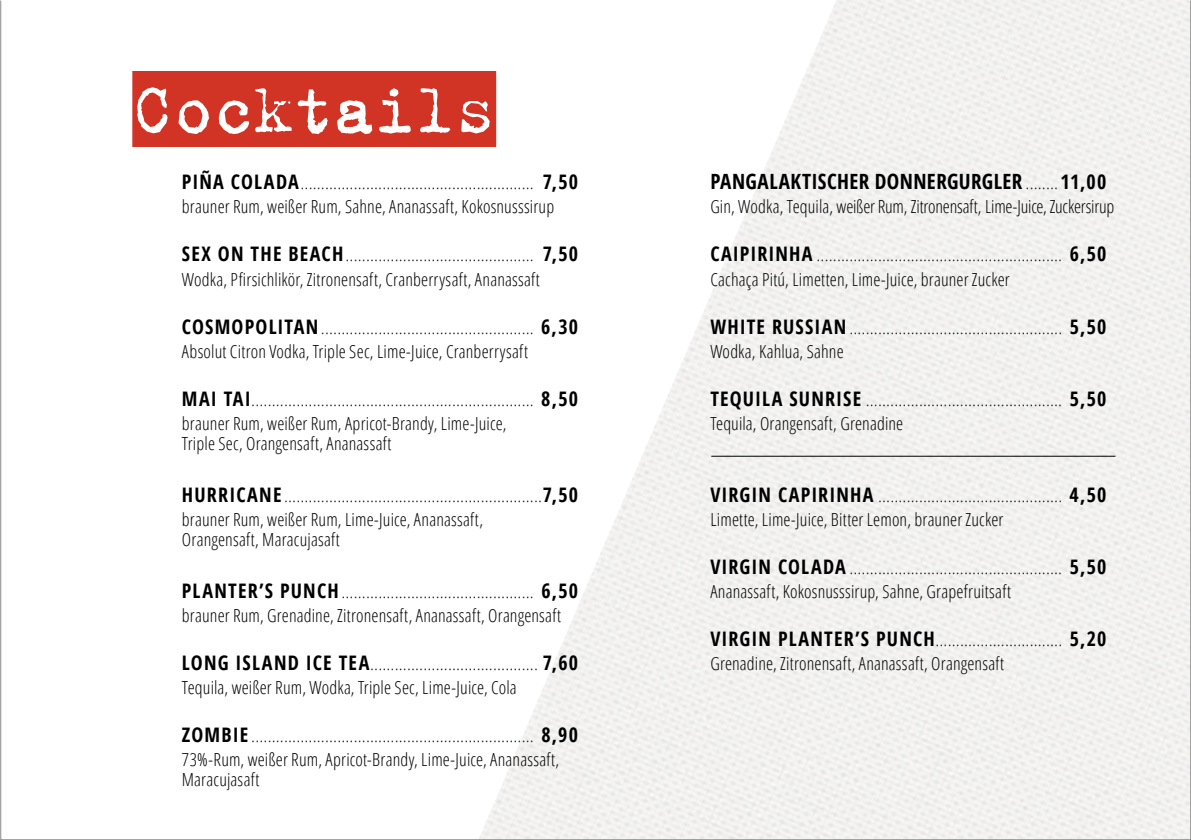
<style>
.page{position:relative;width:1191px;height:840px;background:#fff}
.page>*{position:absolute;margin:0;border:0;box-sizing:border-box;transform-origin:0 0}
.t1{font:76px "Trixie Cameo";letter-spacing:-.02em;color:#d13324}
.t2{font:700 condensed 21px "Open Sans";letter-spacing:.02em;color:#000}
.t3{font:300 condensed 18px/20px "Open Sans";letter-spacing:.01em;color:#000}
.t4{font:300 condensed 18px "Open Sans";letter-spacing:-.01em;color:#000}
.t5{font:300 condensed 16px "Open Sans";color:#000}
.s1{font-weight:700;font-size:20px}
.s2{font-weight:300;font-size:16px}
.s3{font-size:20px}
</style>
<div class="page">
<div style="left:1103px;top:643px;width:86px;height:194px;background:#f2f1f0"></div>
<div style="left:1040px;top:790px;width:144px;height:47px;background:#f2f1f0"></div>
<div style="left:1081px;top:286px;width:108px;height:210px;background:#f2f1f0"></div>
<div style="left:1018px;top:433px;width:147px;height:210px;background:#f2f1f0"></div>
<div style="left:956px;top:580px;width:147px;height:210px;background:#f2f1f0"></div>
<div style="left:893px;top:727px;width:147px;height:110px;background:#f2f1f0"></div>
<div style="left:997px;top:76px;width:147px;height:210px;background:#f2f1f0"></div>
<div style="left:934px;top:223px;width:147px;height:210px;background:#f2f1f0"></div>
<div style="left:871px;top:370px;width:147px;height:210px;background:#f2f1f0"></div>
<div style="left:808px;top:518px;width:148px;height:209px;background:#f2f1f0"></div>
<div style="left:746px;top:665px;width:147px;height:172px;background:#f2f1f0"></div>
<div style="left:683px;top:812px;width:136px;height:25px;background:#f2f1f0"></div>
<div style="left:865px;top:2px;width:170px;height:74px;background:#f2f1f0"></div>
<div style="left:850px;top:14px;width:147px;height:209px;background:#f2f1f0"></div>
<div style="left:787px;top:161px;width:147px;height:209px;background:#f2f1f0"></div>
<div style="left:724px;top:308px;width:147px;height:210px;background:#f2f1f0"></div>
<div style="left:661px;top:455px;width:147px;height:210px;background:#f2f1f0"></div>
<div style="left:599px;top:602px;width:147px;height:210px;background:#f2f1f0"></div>
<div style="left:536px;top:749px;width:147px;height:88px;background:#f2f1f0"></div>
<hr style="left:711px;top:455px;width:404px;height:1px;background:#000">
<h1 class="t1" style="left:132px;top:68px;width:365px">COCKTAILS</h1>
<p class="t5" style="left:182px;top:173px;width:398px"><span class="s1">PIÑA COLADA</span>......................................................... <span class="s1">7,50</span></p>
<p class="t3" style="left:182px;top:196px;width:374px">brauner Rum, weißer Rum, Sahne, Ananassaft, Kokosnusssirup</p>
<p class="t5" style="left:182px;top:245px;width:398px"><span class="s1">SEX ON THE BEACH</span>.............................................. <span class="s1">7,50</span></p>
<p class="t3" style="left:182px;top:268px;width:359px">Wodka, Pfirsichlikör, Zitronensaft, Cranberrysaft, Ananassaft</p>
<p class="t5" style="left:182px;top:317px;width:397px"><span class="s1">COSMOPOLITAN</span>.................................................... <span class="s1">6,30</span></p>
<p class="t3" style="left:182px;top:340px;width:347px">Absolut Citron Vodka, Triple Sec, Lime-Juice, Cranberrysaft</p>
<p class="t5" style="left:182px;top:389px;width:397px"><span class="s1">MAI TAI</span>..................................................................... <span class="s1">8,50</span></p>
<p class="t3" style="left:182px;top:412px;width:326px">brauner Rum, weißer Rum, Apricot-Brandy, Lime-Juice,<br>Triple Sec, Orangensaft, Ananassaft</p>
<p class="t5" style="left:182px;top:485px;width:398px"><span class="s1">HURRICANE</span> ...............................................................<span class="s1">7,50</span></p>
<p class="t3" style="left:182px;top:508px;width:302px">brauner Rum, weißer Rum, Lime-Juice, Ananassaft,<br>Orangensaft, Maracujasaft</p>
<p class="t5" style="left:182px;top:581px;width:397px"><span class="s1">PLANTER’S PUNCH</span> ............................................... <span class="s1">6,50</span></p>
<p class="t3" style="left:182px;top:604px;width:380px">brauner Rum, Grenadine, Zitronensaft, Ananassaft, Orangensaft</p>
<p class="t5" style="left:182px;top:653px;width:398px"><span class="s1">LONG ISLAND ICE TEA</span>......................................... <span class="s1">7,60</span></p>
<p class="t3" style="left:182px;top:676px;width:336px">Tequila, weißer Rum, Wodka, Triple Sec, Lime-Juice, Cola</p>
<p class="t5" style="left:182px;top:725px;width:397px"><span class="s1">ZOMBIE</span> ..................................................................... <span class="s1">8,90</span></p>
<p class="t3" style="left:182px;top:748px;width:379px">73%-Rum, weißer Rum, Apricot-Brandy, Lime-Juice, Ananassaft,<br>Maracujasaft</p>
<h2 class="t2" style="left:710px;top:167px;width:397px">PANGALAKTISCHER DONNERGURGLER <span class="s2">........</span> <span class="s3">11,00</span></h2>
<p class="t4" style="left:710px;top:194px;width:405px">Gin, Wodka, Tequila, weißer Rum, Zitronensaft, Lime-Juice, Zuckersirup</p>
<p class="t5" style="left:710px;top:245px;width:397px"><span class="s1">CAIPIRINHA</span> ............................................................ <span class="s1">6,50</span></p>
<p class="t3" style="left:710px;top:268px;width:301px">Cachaça Pitú, Limetten, Lime-Juice, brauner Zucker</p>
<p class="t5" style="left:710px;top:317px;width:398px"><span class="s1">WHITE RUSSIAN</span> .................................................... <span class="s1">5,50</span></p>
<p class="t3" style="left:710px;top:340px;width:135px">Wodka, Kahlua, Sahne</p>
<p class="t5" style="left:710px;top:389px;width:398px"><span class="s1">TEQUILA SUNRISE</span> ................................................ <span class="s1">5,50</span></p>
<p class="t3" style="left:710px;top:412px;width:194px">Tequila, Orangensaft, Grenadine</p>
<p class="t5" style="left:710px;top:485px;width:398px"><span class="s1">VIRGIN CAPIRINHA</span> ............................................. <span class="s1">4,50</span></p>
<p class="t3" style="left:710px;top:508px;width:295px">Limette, Lime-Juice, Bitter Lemon, brauner Zucker</p>
<p class="t5" style="left:710px;top:557px;width:398px"><span class="s1">VIRGIN COLADA</span> .................................................... <span class="s1">5,50</span></p>
<p class="t3" style="left:710px;top:580px;width:302px">Ananassaft, Kokosnusssirup, Sahne, Grapefruitsaft</p>
<p class="t5" style="left:710px;top:629px;width:398px"><span class="s1">VIRGIN PLANTER’S PUNCH</span>............................... <span class="s1">5,20</span></p>
<p class="t3" style="left:710px;top:652px;width:295px">Grenadine, Zitronensaft, Ananassaft, Orangensaft</p>
</div>
